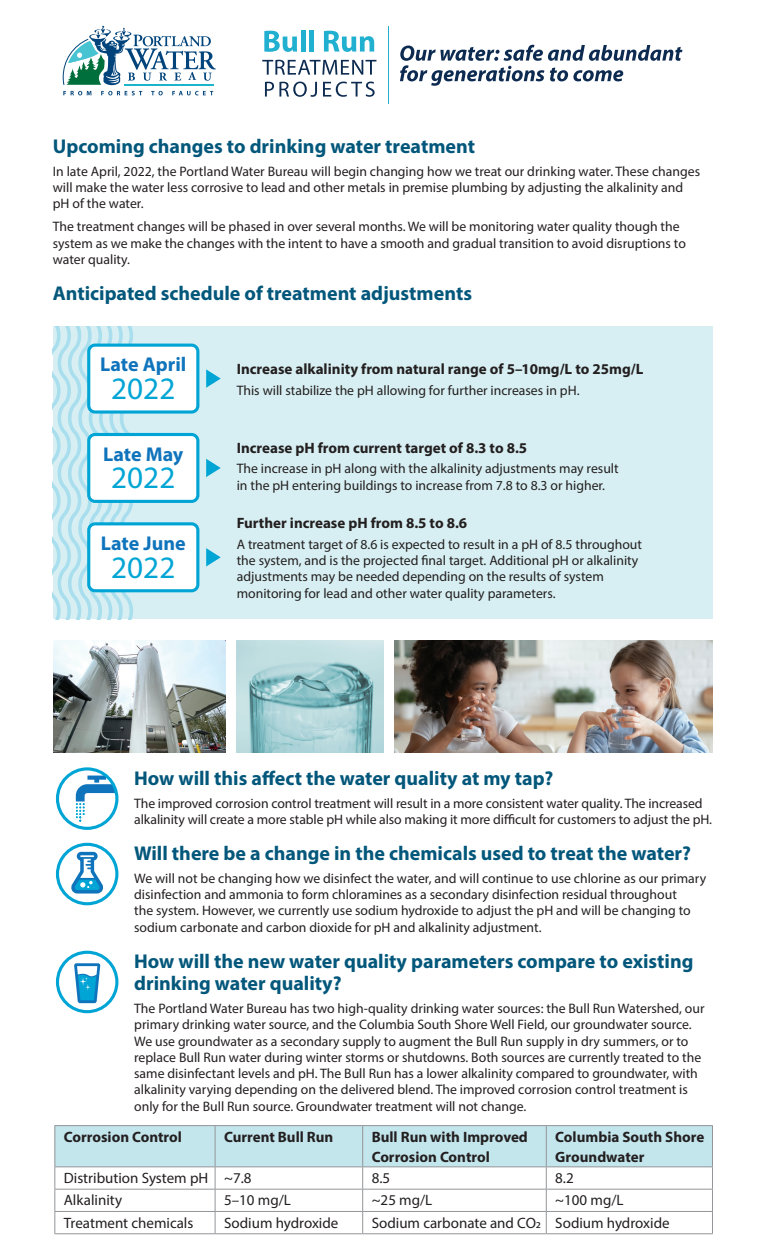
<style>
.page{position:relative;width:765px;height:1260px;background:#fff}
.page>*{position:absolute;margin:0;border:0;box-sizing:border-box;transform-origin:0 0}
.t1{font:31.25px "Myriad Pro";color:#00a5d5}
.t2{font:700 20px/22.5px "Myriad Pro";color:#03577b}
.t3{font:700 20px "Myriad Pro";color:#1074bc}
.t4{font:700 15px/20px "Myriad Pro";color:#231f20}
.t5{font:15px "Myriad Pro";color:#231f20}
.t6{font:13.75px/16.2px "Myriad Pro";color:#231f20}
</style>
<div class="page">
<div style="left:53px;top:327px;width:659px;height:292px;background:#d7eff2"></div>
<svg style="left:53px;top:327px;width:85px;height:292px"></svg>
<svg style="left:63px;top:26px;width:153px;height:69px"></svg>
<hr style="left:388px;top:26px;width:1px;height:78px;background:#21b0cf">
<svg style="left:264px;top:31px;width:33px;height:21px"></svg>
<hr style="left:301px;top:30px;width:4px;height:22px;background:#21b0cf">
<div style="left:309px;top:30px;width:5px;height:22px;background:#21b0cf"></div>
<svg style="left:324px;top:31px;width:50px;height:21px"></svg>
<svg style="left:262px;top:60px;width:114px;height:15px"></svg>
<svg style="left:265px;top:82px;width:52px;height:15px"></svg>
<svg style="left:323px;top:82px;width:52px;height:15px"></svg>
<svg style="left:400px;top:45px;width:282px;height:41px"></svg>
<hr style="left:55px;top:1125px;width:160px;height:1px;background:#939598">
<hr style="left:215px;top:1125px;width:148px;height:1px;background:#939598">
<hr style="left:363px;top:1125px;width:183px;height:1px;background:#939598">
<hr style="left:546px;top:1125px;width:167px;height:1px;background:#939598">
<svg style="left:55px;top:1126px;width:658px;height:107px"></svg>
<hr style="left:55px;top:1233px;width:160px;height:1px;background:#939598">
<hr style="left:215px;top:1233px;width:148px;height:1px;background:#939598">
<hr style="left:363px;top:1233px;width:183px;height:1px;background:#939598">
<hr style="left:546px;top:1233px;width:167px;height:1px;background:#939598">
<div style="left:89px;top:345px;width:109px;height:67px;background:#fff;border-radius:6px"></div>
<div style="left:87px;top:344px;width:112px;height:70px;border:3px solid #00a5d5;border-radius:6px"></div>
<svg style="left:206px;top:369px;width:15px;height:19px"></svg>
<div style="left:89px;top:435px;width:109px;height:66px;background:#fff;border-radius:6px"></div>
<div style="left:87px;top:433px;width:112px;height:70px;border:3px solid #00a5d5;border-radius:6px"></div>
<svg style="left:206px;top:458px;width:15px;height:19px"></svg>
<div style="left:89px;top:524px;width:109px;height:67px;background:#fff;border-radius:6px"></div>
<div style="left:87px;top:522px;width:112px;height:70px;border:3px solid #00a5d5;border-radius:6px"></div>
<svg style="left:206px;top:548px;width:15px;height:19px"></svg>
<img style="left:53px;top:641px;width:172px;height:111px">
<img style="left:394px;top:641px;width:318px;height:111px">
<svg style="left:76px;top:776px;width:41px;height:46px"></svg>
<div style="left:56px;top:767px;width:62px;height:63px;border:3px solid #00a5d5;border-radius:50%"></div>
<div style="left:56px;top:843px;width:62px;height:62px;border:3px solid #00a5d5;border-radius:50%"></div>
<svg style="left:73px;top:850px;width:33px;height:46px"></svg>
<div style="left:56px;top:951px;width:62px;height:62px;border:3px solid #00a5d5;border-radius:50%"></div>
<svg style="left:72px;top:950px;width:30px;height:64px"></svg>
<img style="left:237px;top:641px;width:147px;height:111px">
<h2 class="t2" style="left:53px;top:134px;width:424px">Upcoming changes to drinking water treatment</h2>
<p class="t6" style="left:53px;top:163px;width:649px">In late April, 2022, the Portland Water Bureau will begin changing how we treat our drinking water. These changes will make the water less corrosive to lead and other metals in premise plumbing by adjusting the alkalinity and pH of the water.</p>
<p class="t6" style="left:53px;top:218px;width:635px">The treatment changes will be phased in over several months. We will be monitoring water quality though the system as we make the changes with the intent to have a smooth and gradual transition to avoid disruptions to water quality.</p>
<h2 class="t2" style="left:53px;top:281px;width:421px">Anticipated schedule of treatment adjustments</h2>
<h2 class="t3" style="left:100px;top:352px;width:88px">Late April</h2>
<h1 class="t1" style="left:111px;top:369px;width:66px">2022</h1>
<h2 class="t3" style="left:103px;top:441px;width:82px">Late May</h2>
<h1 class="t1" style="left:111px;top:458px;width:66px">2022</h1>
<h2 class="t3" style="left:101px;top:530px;width:86px">Late June</h2>
<h1 class="t1" style="left:111px;top:548px;width:66px">2022</h1>
<p class="t4" style="left:237px;top:358px;width:408px">Increase alkalinity from natural range of 5–10mg/L to 25mg/L</p>
<p class="t6" style="left:237px;top:382px;width:344px">This will stabilize the pH allowing for further increases in pH.</p>
<p class="t4" style="left:237px;top:437px;width:292px">Increase pH from current target of 8.3 to 8.5</p>
<p class="t6" style="left:237px;top:460px;width:383px">The increase in pH along with the alkalinity adjustments may result in the pH entering buildings to increase from 7.8 to 8.3 or higher.</p>
<p class="t4" style="left:237px;top:513px;width:232px">Further increase pH from 8.5 to 8.6</p>
<p class="t6" style="left:237px;top:536px;width:407px">A treatment target of 8.6 is expected to result in a pH of 8.5 throughout the system, and is the projected final target. Additional pH or alkalinity adjustments may be needed depending on the results of system monitoring for lead and other water quality parameters.</p>
<h2 class="t2" style="left:134px;top:766px;width:421px">How will this affect the water quality at my tap?</h2>
<p class="t6" style="left:134px;top:795px;width:579px">The improved corrosion control treatment will result in a more consistent water quality. The increased alkalinity will create a more stable pH while also making it more difficult for customers to adjust the pH.</p>
<h2 class="t2" style="left:134px;top:841px;width:558px">Will there be a change in the chemicals used to treat the water?</h2>
<p class="t6" style="left:134px;top:870px;width:574px">We will not be changing how we disinfect the water, and will continue to use chlorine as our primary disinfection and ammonia to form chloramines as a secondary disinfection residual throughout<br>the system. However, we currently use sodium hydroxide to adjust the pH and will be changing to sodium carbonate and carbon dioxide for pH and alkalinity adjustment.</p>
<h2 class="t2" style="left:134px;top:949px;width:561px">How will the new water quality parameters compare to existing drinking water quality?</h2>
<p class="t6" style="left:134px;top:1000px;width:572px">The Portland Water Bureau has two high-quality drinking water sources: the Bull Run Watershed, our primary drinking water source, and the Columbia South Shore Well Field, our groundwater source.<br>We use groundwater as a secondary supply to augment the Bull Run supply in dry summers, or to replace Bull Run water during winter storms or shutdowns. Both sources are currently treated to the same disinfectant levels and pH. The Bull Run has a lower alkalinity compared to groundwater, with alkalinity varying depending on the delivered blend. The improved corrosion control treatment is only for the Bull Run source. Groundwater treatment will not change.</p>
<p class="t4" style="left:64px;top:1126px;width:120px">Corrosion Control</p>
<p class="t4" style="left:224px;top:1126px;width:111px">Current Bull Run</p>
<p class="t4" style="left:372px;top:1126px;width:158px">Bull Run with Improved<br>Corrosion Control</p>
<p class="t4" style="left:555px;top:1126px;width:151px">Columbia South Shore<br>Groundwater</p>
<p class="t5" style="left:64px;top:1169px;width:189px">Distribution System pH ~7.8</p>
<p class="t5" style="left:372px;top:1169px;width:20px">8.5</p>
<p class="t5" style="left:555px;top:1169px;width:20px">8.2</p>
<p class="t5" style="left:64px;top:1191px;width:60px">Alkalinity</p>
<p class="t5" style="left:224px;top:1191px;width:68px">5–10 mg/L</p>
<p class="t5" style="left:372px;top:1191px;width:62px">~25 mg/L</p>
<p class="t5" style="left:555px;top:1191px;width:70px">~100 mg/L</p>
<p class="t5" style="left:64px;top:1213px;width:131px">Treatment chemicals</p>
<p class="t5" style="left:224px;top:1213px;width:116px">Sodium hydroxide</p>
<p class="t5" style="left:372px;top:1213px;width:299px">Sodium carbonate and CO2 Sodium hydroxide</p>
</div>
